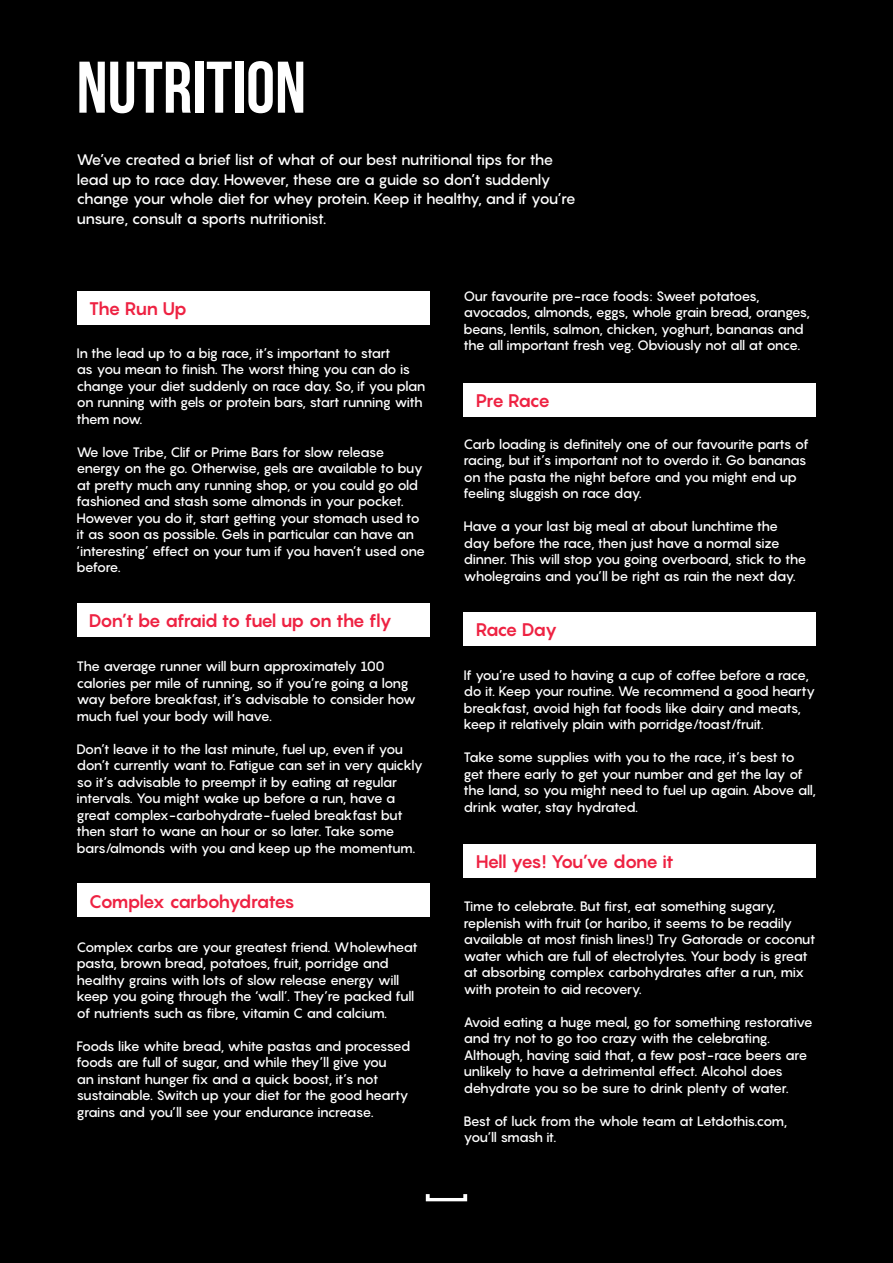
<style>
.page{position:relative;width:893px;height:1263px;background:#000}
.page>*{position:absolute;margin:0;border:0;box-sizing:border-box;transform-origin:0 0}
.t1{font:72.9px "Bebas Neue";color:#fff}
.t2{font:700 18px "Pangram";letter-spacing:-.08em;color:#ee2242}
.t3{font:500 15px/19.5px "Pangram";letter-spacing:-.07em;color:#fff}
.t4{font:500 13.5px/16.5px "Pangram";letter-spacing:-.07em;color:#fff}
</style>
<div class="page">
<svg style="left:426px;top:1194px;width:41px;height:7px"></svg>
<div style="left:77px;top:291px;width:352px;height:34px;background:#fff"></div>
<div style="left:463px;top:383px;width:353px;height:34px;background:#fff"></div>
<div style="left:77px;top:603px;width:352px;height:34px;background:#fff"></div>
<div style="left:77px;top:883px;width:352px;height:34px;background:#fff"></div>
<div style="left:463px;top:612px;width:353px;height:34px;background:#fff"></div>
<div style="left:463px;top:844px;width:353px;height:34px;background:#fff"></div>
<h1 class="t1" style="left:77px;top:47px;width:231px">NUTRITION</h1>
<p class="t3" style="left:77px;top:150px;width:501px">We’ve created a brief list of what of our best nutritional tips for the lead up to race day. However, these are a guide so don’t suddenly change your whole diet for whey protein. Keep it healthy, and if you’re unsure, consult a sports nutritionist.</p>
<h2 class="t2" style="left:89px;top:297px;width:100px">The Run Up</h2>
<p class="t4" style="left:77px;top:345px;width:350px">In the lead up to a big race, it’s important to start<br>as you mean to finish. The worst thing you can do is change your diet suddenly on race day. So, if you plan on running with gels or protein bars, start running with them now.</p>
<p class="t4" style="left:77px;top:444px;width:350px">We love Tribe, Clif or Prime Bars for slow release energy on the go. Otherwise, gels are available to buy at pretty much any running shop, or you could go old fashioned and stash some almonds in your pocket.<br>However you do it, start getting your stomach used to it as soon as possible. Gels in particular can have an ‘interesting’ effect on your tum if you haven’t used one before.</p>
<h2 class="t2" style="left:89px;top:609px;width:305px">Don’t be afraid to fuel up on the fly</h2>
<p class="t4" style="left:77px;top:658px;width:341px">The average runner will burn approximately 100 calories per mile of running, so if you’re going a long way before breakfast, it’s advisable to consider how much fuel your body will have.</p>
<p class="t4" style="left:77px;top:740px;width:348px">Don’t leave it to the last minute, fuel up, even if you don’t currently want to. Fatigue can set in very quickly so it’s advisable to preempt it by eating at regular intervals. You might wake up before a run, have a great complex-carbohydrate-fueled breakfast but then start to wane an hour or so later. Take some bars/almonds with you and keep up the momentum.</p>
<h2 class="t2" style="left:89px;top:889px;width:208px">Complex carbohydrates</h2>
<p class="t4" style="left:77px;top:938px;width:343px">Complex carbs are your greatest friend. Wholewheat pasta, brown bread, potatoes, fruit, porridge and healthy grains with lots of slow release energy will keep you going through the ‘wall’. They’re packed full of nutrients such as fibre, vitamin C and calcium.</p>
<p class="t4" style="left:77px;top:1037px;width:335px">Foods like white bread, white pastas and processed foods are full of sugar, and while they’ll give you<br>an instant hunger fix and a quick boost, it’s not sustainable. Switch up your diet for the good hearty grains and you’ll see your endurance increase.</p>
<p class="t4" style="left:463px;top:288px;width:348px">Our favourite pre-race foods: Sweet potatoes, avocados, almonds, eggs, whole grain bread, oranges, beans, lentils, salmon, chicken, yoghurt, bananas and the all important fresh veg. Obviously not all at once.</p>
<h2 class="t2" style="left:476px;top:389px;width:76px">Pre Race</h2>
<p class="t4" style="left:463px;top:435px;width:347px">Carb loading is definitely one of our favourite parts of racing, but it’s important not to overdo it. Go bananas on the pasta the night before and you might end up feeling sluggish on race day.</p>
<p class="t4" style="left:463px;top:518px;width:344px">Have a your last big meal at about lunchtime the day before the race, then just have a normal size dinner. This will stop you going overboard, stick to the wholegrains and you’ll be right as rain the next day.</p>
<h2 class="t2" style="left:476px;top:618px;width:83px">Race Day</h2>
<p class="t4" style="left:463px;top:666px;width:353px">If you’re used to having a cup of coffee before a race, do it. Keep your routine. We recommend a good hearty breakfast, avoid high fat foods like dairy and meats, keep it relatively plain with porridge/toast/fruit.</p>
<p class="t4" style="left:463px;top:749px;width:354px">Take some supplies with you to the race, it’s best to get there early to get your number and get the lay of the land, so you might need to fuel up again. Above all, drink water, stay hydrated.</p>
<h2 class="t2" style="left:476px;top:850px;width:199px">Hell yes! You’ve done it</h2>
<p class="t4" style="left:463px;top:898px;width:353px">Time to celebrate. But first, eat something sugary, replenish with fruit (or haribo, it seems to be readily available at most finish lines!) Try Gatorade or coconut water which are full of electrolytes. Your body is great at absorbing complex carbohydrates after a run, mix with protein to aid recovery.</p>
<p class="t4" style="left:463px;top:1013px;width:351px">Avoid eating a huge meal, go for something restorative and try not to go too crazy with the celebrating.<br>Although, having said that, a few post-race beers are unlikely to have a detrimental effect. Alcohol does dehydrate you so be sure to drink plenty of water.</p>
<p class="t4" style="left:463px;top:1112px;width:325px">Best of luck from the whole team at Letdothis.com, you’ll smash it.</p>
</div>
